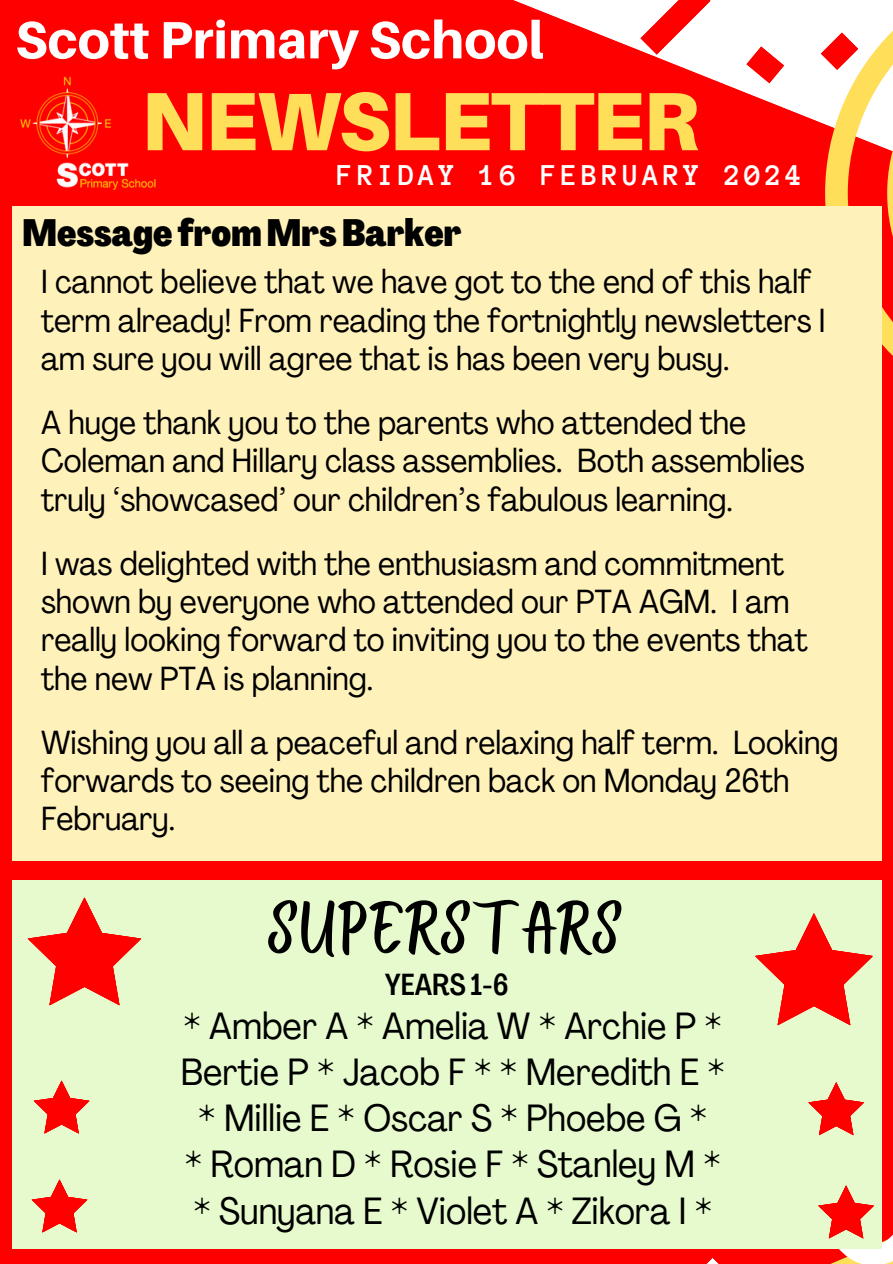
<style>
.page{position:relative;width:893px;height:1264px;background:#fff}
.page>*{position:absolute;margin:0;border:0;box-sizing:border-box;transform-origin:0 0}
.t1{font:900 82.65px "Aileron";letter-spacing:-.02em;color:#ffde59}
.t2{font:75px "Bright Sunshine Cap";color:#000}
.t3{font:800 52.5px "Aileron";color:#fff}
.t4{font:condensed 37.5px/46.2px "Agrandir";color:#000;text-align:center}
.t5{font:800 37.5px "Agrandir Tight";color:#000}
.t6{font:condensed 33px/38.2px "Agrandir";color:#000}
.t7{font:700 31.05px "Anonymous Pro";letter-spacing:.11em;color:#fff}
.t8{font:500 30px "Agrandir Tight";color:#000}
</style>
<div class="page">
<div style="left:0;top:0;width:892px;height:1263px;background:#f00"></div>
<svg style="left:513px;top:0;width:312px;height:125px"></svg>
<svg style="left:612px;top:101px;width:75px;height:24px"></svg>
<svg style="left:513px;top:57px;width:78px;height:54px"></svg>
<svg style="left:640px;top:0;width:70px;height:55px"></svg>
<svg style="left:746px;top:46px;width:38px;height:38px"></svg>
<svg style="left:820px;top:32px;width:5px;height:38px"></svg>
<svg style="left:825px;top:0;width:67px;height:422px"></svg>
<svg style="left:887px;top:26px;width:5px;height:334px"></svg>
<svg style="left:811px;top:1214px;width:81px;height:49px"></svg>
<svg style="left:708px;top:1258px;width:10px;height:5px"></svg>
<div style="left:12px;top:206px;width:869px;height:654px;background:#fff1ba"></div>
<img style="left:20px;top:76px;width:136px;height:114px">
<div style="left:12px;top:879px;width:869px;height:369px;background:#e6facd"></div>
<svg style="left:28px;top:897px;width:113px;height:108px"></svg>
<svg style="left:755px;top:913px;width:117px;height:112px"></svg>
<svg style="left:818px;top:1185px;width:55px;height:53px"></svg>
<svg style="left:32px;top:1179px;width:55px;height:53px"></svg>
<svg style="left:808px;top:1082px;width:56px;height:53px"></svg>
<svg style="left:34px;top:1080px;width:55px;height:53px"></svg>
<p class="t3" style="left:15px;top:7px;width:530px">Scott Primary School</p>
<h6 class="t1" style="left:141px;top:70px;width:560px">NEWSLETTER</h6>
<h3 class="t7" style="left:337px;top:160px;width:467px">FRIDAY 16 FEBRUARY 2024</h3>
<h4 class="t5" style="left:23px;top:218px;width:440px">Message fromMrsBarker</h4>
<p class="t6" style="left:41px;top:266px;width:786px">I cannot believe that we have got to the end of this half term already! From reading the fortnightly newsletters I am sure you will agree that is has been very busy.</p>
<p class="t6" style="left:41px;top:406px;width:765px">A huge thank you to the parents who attended the<br>Coleman and Hillary class assemblies. Both assemblies truly ‘showcased’ our children’s fabulous learning.</p>
<p class="t6" style="left:41px;top:547px;width:768px">I was delighted with the enthusiasm and commitment shown by everyone who attended our PTA AGM. I am really looking forward to inviting you to the events that</p>
<p class="t6" style="left:41px;top:662px;width:333px">the new PTA is planning.</p>
<p class="t6" style="left:41px;top:726px;width:799px">Wishing you all a peaceful and relaxing half term. Looking forwards to seeing the children back on Monday 26th<br>February.</p>
<h6 class="t2" style="left:268px;top:877px;width:357px">SUPERSTARS</h6>
<h2 class="t8" style="left:385px;top:972px;width:125px">YEARS 1-6</h2>
<p class="t4" style="left:181px;top:1006px;width:545px">* Amber A * Amelia W * Archie P *<br>Bertie P * Jacob F * * Meredith E * * Millie E * Oscar S * Phoebe G *<br>* Roman D * Rosie F * Stanley M * * Sunyana E * Violet A * Zikora I *</p>
</div>
